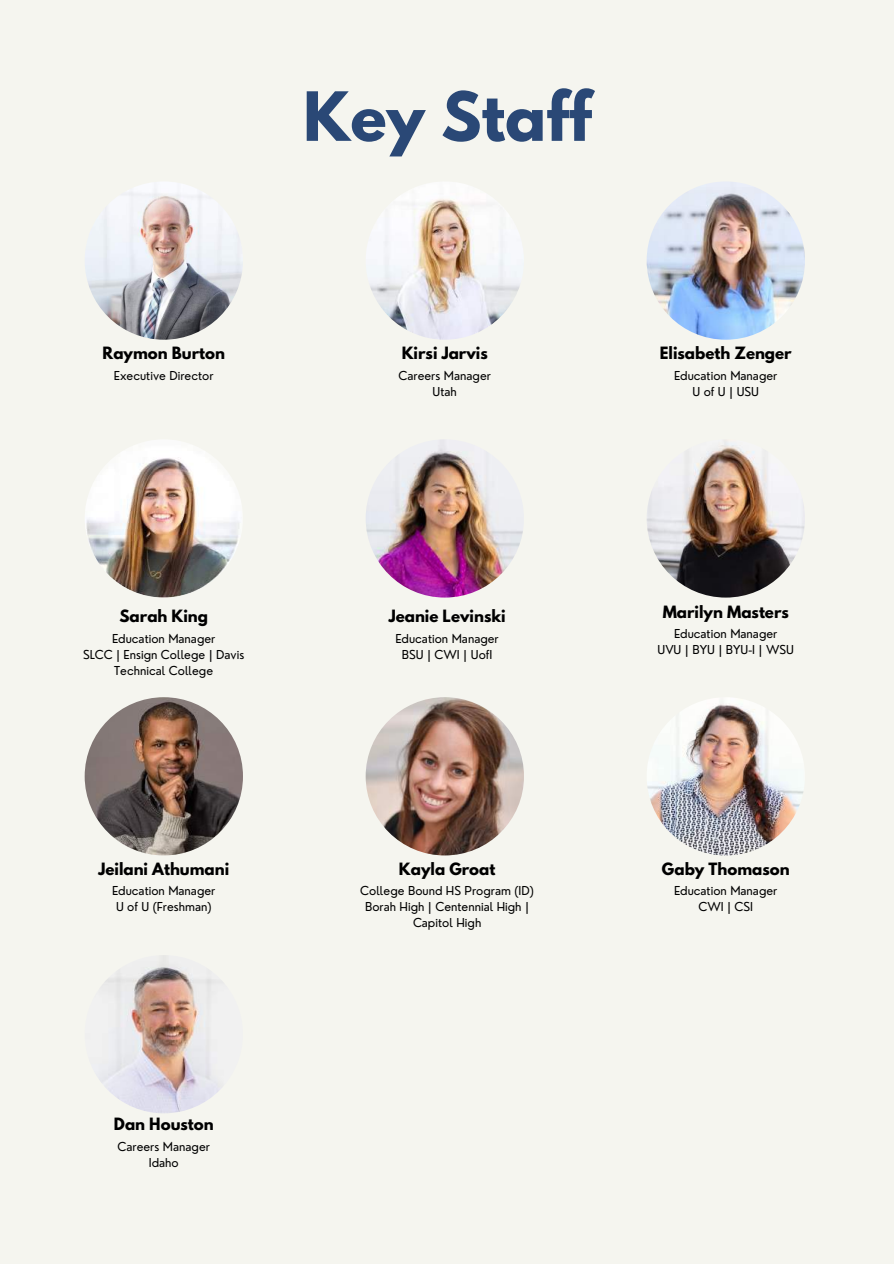
<style>
.page{position:relative;width:894px;height:1264px;background:#fff}
.page>*{position:absolute;margin:0;border:0;box-sizing:border-box;transform-origin:0 0}
.t1{font:700 60px "League Spartan";color:#2a4876}
.t2{font:700 15px "League Spartan";color:#000}
.t3{font:12px/16px "Nourd";color:#000;text-align:center}
</style>
<div class="page">
<div style="left:0;top:0;width:893px;height:1263px;background:#f5f5ef"></div>
<img style="left:85px;top:181px;width:158px;height:159px;border-radius:50%">
<img style="left:365px;top:181px;width:159px;height:159px;border-radius:50%">
<img style="left:646px;top:181px;width:158px;height:159px;border-radius:50%">
<img style="left:85px;top:439px;width:158px;height:158px;border-radius:50%">
<img style="left:365px;top:439px;width:159px;height:158px;border-radius:50%">
<img style="left:646px;top:439px;width:158px;height:158px;border-radius:50%">
<img style="left:85px;top:697px;width:158px;height:158px;border-radius:50%">
<img style="left:365px;top:697px;width:159px;height:158px;border-radius:50%">
<img style="left:646px;top:697px;width:158px;height:158px;border-radius:50%">
<img style="left:85px;top:955px;width:158px;height:158px;border-radius:50%">
<p class="t2" style="left:103px;top:346px;width:124px">Raymon Burton</p>
<p class="t3" style="left:114px;top:367px;width:101px">Executive Director</p>
<h1 class="t1" style="left:303px;top:87px;width:289px">Key Staff</h1>
<p class="t2" style="left:401px;top:346px;width:87px">Kirsi Jarvis</p>
<p class="t3" style="left:398px;top:367px;width:94px">Careers Manager<br>Utah</p>
<p class="t2" style="left:659px;top:346px;width:133px">Elisabeth Zenger</p>
<p class="t3" style="left:673px;top:367px;width:105px">Education Manager<br>U of U | USU</p>
<p class="t2" style="left:119px;top:609px;width:90px">Sarah King</p>
<p class="t3" style="left:83px;top:630px;width:163px">Education Manager<br>SLCC | Ensign College | Davis<br>Technical College</p>
<p class="t2" style="left:98px;top:861px;width:132px">Jeilani Athumani</p>
<p class="t3" style="left:112px;top:882px;width:105px">Education Manager<br>U of U (Freshman)</p>
<p class="t2" style="left:114px;top:1116px;width:101px">Dan Houston</p>
<p class="t3" style="left:117px;top:1138px;width:94px">Careers Manager<br>Idaho</p>
<p class="t2" style="left:388px;top:609px;width:118px">Jeanie Levinski</p>
<p class="t3" style="left:395px;top:630px;width:105px">Education Manager<br>BSU | CWI | UofI</p>
<p class="t2" style="left:399px;top:861px;width:98px">Kayla Groat</p>
<p class="t3" style="left:360px;top:882px;width:175px">College Bound HS Program (ID)<br>Borah High | Centennial High |<br>Capitol High</p>
<p class="t2" style="left:662px;top:604px;width:128px">Marilyn Masters</p>
<p class="t3" style="left:657px;top:625px;width:138px">Education Manager<br>UVU | BYU | BYU-I | WSU</p>
<p class="t2" style="left:661px;top:861px;width:129px">Gaby Thomason</p>
<p class="t3" style="left:673px;top:882px;width:105px">Education Manager<br>CWI | CSI</p>
</div>
